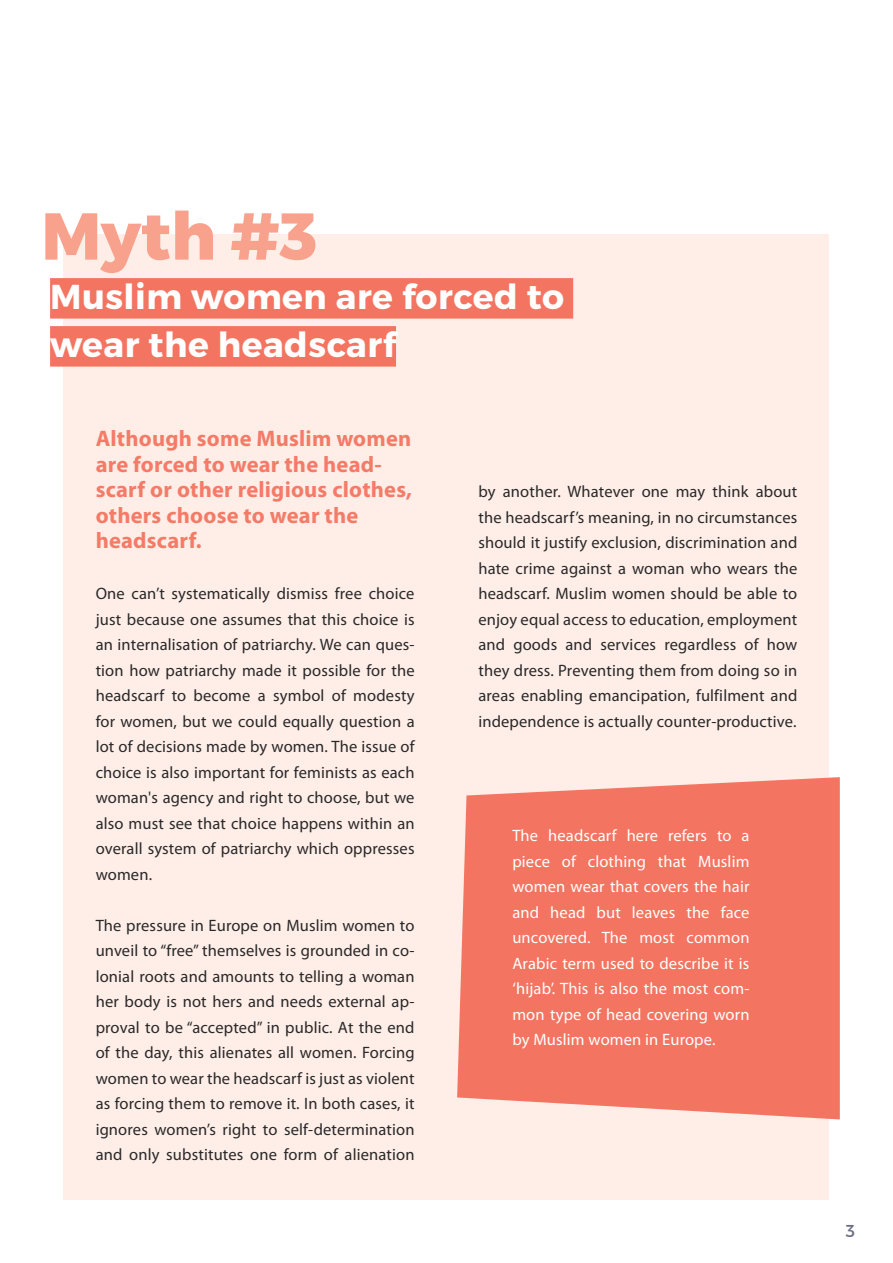
<style>
.page{position:relative;width:893px;height:1263px;background:#fff}
.page>*{position:absolute;margin:0;border:0;box-sizing:border-box;transform-origin:0 0}
.t1{font:800 66.15px "Montserrat";color:#f8a28d}
.t2{font:700 34.5px/48px "Montserrat";letter-spacing:.015em;color:#fff}
.t3{font:700 22.5px/25.5px "Myriad Pro";letter-spacing:.01em;color:#f47b67}
.t4{font:17.25px "Montserrat";color:#6a6e83}
.t5{font:16.5px/25.5px "Myriad Pro";letter-spacing:.01em;color:#292829;text-align:justify}
.t6{font:16.5px/25.5px "Myriad Pro";letter-spacing:.01em;color:#fff;text-align:justify}
</style>
<div class="page">
<div style="left:64px;top:234px;width:765px;height:965px;background:#feeee7"></div>
<div style="left:50px;top:278px;width:523px;height:41px;background:#f37561"></div>
<div style="left:50px;top:326px;width:346px;height:41px;background:#f37561"></div>
<svg style="left:457px;top:777px;width:383px;height:342px;background:#f37d6a"></svg>
<h1 class="t1" style="left:41px;top:195px;width:277px">Myth #3</h1>
<h2 class="t2" style="left:50px;top:273px;width:516px">Muslim women are forced to wear the headscarf</h2>
<h3 class="t3" style="left:96px;top:425px;width:318px">Although some Muslim women are forced to wear the head&shy;scarf or other religious clothes, others choose to wear the headscarf.</h3>
<p class="t5" style="left:96px;top:581px;width:320px">One can’t systematically dismiss free choice just because one assumes that this choice is an internalisation of patriarchy. We can ques&shy;tion how patriarchy made it possible for the headscarf to become a symbol of modesty for women, but we could equally question a lot of decisions made by women. The issue of choice is also important for feminists as each woman's agency and right to choose, but we also must see that choice happens within an overall system of patriarchy which oppresses women.</p>
<p class="t5" style="left:96px;top:912px;width:320px">The pressure in Europe on Muslim women to unveil to “free” themselves is grounded in co&shy;lonial roots and amounts to telling a woman her body is not hers and needs external ap&shy;proval to be “accepted” in public. At the end of the day, this alienates all women. Forcing women to wear the headscarf is just as violent as forcing them to remove it. In both cases, it ignores women’s right to self-determination and only substitutes one form of alienation</p>
<p class="t5" style="left:478px;top:479px;width:320px">by another. Whatever one may think about the headscarf’s meaning, in no circumstances should it justify exclusion, discrimination and hate crime against a woman who wears the headscarf. Muslim women should be able to enjoy equal access to education, employment and goods and services regardless of how they dress. Preventing them from doing so in areas enabling emancipation, fulfilment and independence is actually counter-productive.</p>
<p class="t6" style="left:512px;top:823px;width:239px">The headscarf here refers to a piece of clothing that Muslim women wear that covers the hair and head but leaves the face uncovered. The most common Arabic term used to describe it is ‘hijab’. This is also the most com&shy;mon type of head covering worn by Muslim women in Europe.</p>
<p class="t4" style="left:846px;top:1220px;width:11px">3</p>
</div>
